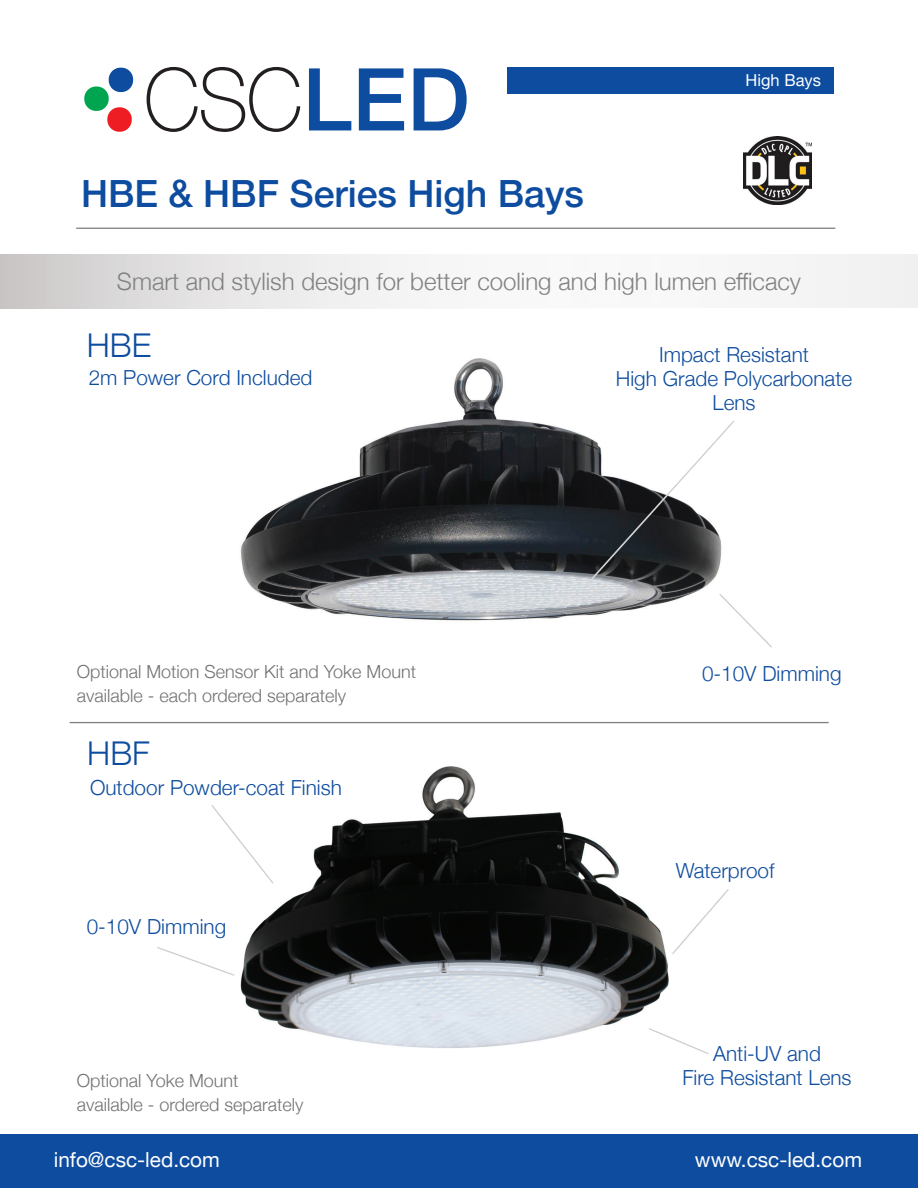
<style>
.page{position:relative;width:918px;height:1188px;background:#fff}
.page>*{position:absolute;margin:0;border:0;box-sizing:border-box;transform-origin:0 0}
.t1{font:500 37.5px "Helvetica Neue";color:#0d4c9f}
.t2{font:300 32.7px "Helvetica Neue";color:#0d4c9f}
.t3{font:300 24px "Helvetica Neue";color:#818183}
.t4{font:300 20.7px/24.2px "Helvetica Neue";color:#0d4c9f;text-align:center}
.t5{font:20.7px "Helvetica Neue";color:#fff}
.t6{font:300 18px "Helvetica Neue";color:#717271}
.t7{font:16.5px "Helvetica Neue";color:#fff}
</style>
<div class="page">
<img style="left:240px;top:766px;width:429px;height:282px">
<img style="left:240px;top:358px;width:466px;height:263px">
<hr style="left:76px;top:228px;width:759px;height:1px;background:#818183">
<hr style="left:70px;top:722px;width:759px;height:1px;background:#818183">
<div style="left:507px;top:67px;width:327px;height:27px;background:#0d4c9f"></div>
<svg style="left:0;top:255px;width:917px;height:53px"></svg>
<svg style="left:147px;top:67px;width:153px;height:65px"></svg>
<svg style="left:309px;top:68px;width:42px;height:62px"></svg>
<svg style="left:359px;top:68px;width:45px;height:62px"></svg>
<svg style="left:414px;top:68px;width:53px;height:62px"></svg>
<div style="left:109px;top:68px;width:24px;height:24px;background:#0d4c9f;border-radius:12px"></div>
<div style="left:107px;top:107px;width:25px;height:25px;background:#ee1d23;border-radius:12px"></div>
<div style="left:84px;top:86px;width:25px;height:25px;background:#00a54f;border-radius:12px"></div>
<div style="left:211px;top:803px;width:66px;height:82px;background:#fff"></div>
<div style="left:584px;top:418px;width:151px;height:168px;background:#fff;opacity:.75"></div>
<div style="left:646px;top:1026px;width:64px;height:30px;background:#fff"></div>
<div style="left:0;top:1134px;width:918px;height:54px;background:#0d4c9f"></div>
<img style="left:743px;top:137px;width:69px;height:68px">
<p class="t1" style="left:81px;top:164px;width:504px">HBE &amp; HBF Series High Bays</p>
<p class="t7" style="left:746px;top:68px;width:77px">High Bays</p>
<p class="t3" style="left:117px;top:262px;width:686px">Smart and stylish design for better cooling and high lumen efficacy</p>
<p class="t2" style="left:87px;top:319px;width:66px">HBE</p>
<p class="t4" style="left:89px;top:364px;width:225px">2m Power Cord Included</p>
<p class="t6" style="left:77px;top:657px;width:341px">Optional Motion Sensor Kit and Yoke Mount</p>
<p class="t6" style="left:77px;top:681px;width:271px">available - each ordered separately</p>
<p class="t2" style="left:87px;top:727px;width:64px">HBF</p>
<p class="t4" style="left:90px;top:774px;width:253px">Outdoor Powder-coat Finish</p>
<p class="t4" style="left:87px;top:913px;width:141px">0-10V Dimming</p>
<p class="t6" style="left:77px;top:1066px;width:163px">Optional Yoke Mount</p>
<p class="t6" style="left:77px;top:1090px;width:228px">available - ordered separately</p>
<p class="t4" style="left:659px;top:341px;width:151px">Impact Resistant</p>
<p class="t4" style="left:616px;top:365px;width:238px">High Grade Polycarbonate<br>Lens</p>
<p class="t4" style="left:702px;top:660px;width:141px">0-10V Dimming</p>
<p class="t4" style="left:676px;top:857px;width:100px">Waterproof</p>
<p class="t4" style="left:713px;top:1040px;width:109px">Anti-UV and</p>
<p class="t4" style="left:682px;top:1065px;width:171px">Fire Resistant Lens</p>
<p class="t5" style="left:54px;top:1145px;width:168px">info@csc-led.com</p>
<p class="t5" style="left:695px;top:1145px;width:169px">www.csc-led.com</p>
</div>
